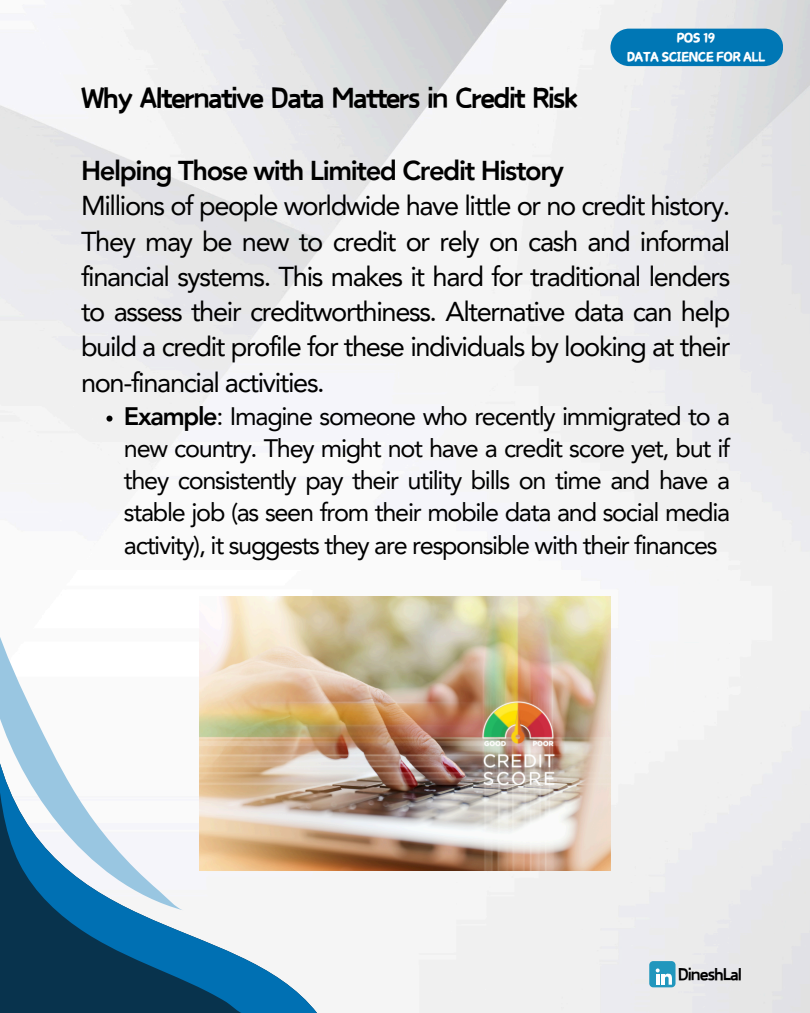
<style>
.page{position:relative;width:810px;height:1013px;background:#fff}
.page>*{position:absolute;margin:0;border:0;box-sizing:border-box;transform-origin:0 0}
.t1{font:900 32.3px "Canva Funny";letter-spacing:-.05em;color:#000}
.t2{font:27.3px/35.2px "Avenir LT Pro";letter-spacing:-.05em;color:#000}
.t3{font:25.3px/32.2px "Avenir LT Pro";letter-spacing:-.05em;color:#000;text-align:justify}
.t4{font:900 19.3px "Canva Funny";letter-spacing:-.05em;color:#000}
.t5{font:14.8px "Canva Champion";letter-spacing:-.05em;color:#fff}
.s1{font-weight:800}
</style>
<div class="page">
<img style="left:0;top:0;width:810px;height:1012px">
<div style="left:649px;top:961px;width:27px;height:26px;background:#2197bd;border-radius:4px"></div>
<svg style="left:656px;top:968px;width:16px;height:16px"></svg>
<div style="left:610px;top:29px;width:173px;height:37px;background:#0077b5"></div>
<svg style="left:0;top:736px;width:317px;height:276px"></svg>
<svg style="left:0;top:617px;width:184px;height:293px"></svg>
<svg style="left:106px;top:415px;width:6px;height:6px"></svg>
<img style="left:199px;top:596px;width:412px;height:274px">
<p class="t1" style="left:81px;top:84px;width:499px">Why Alternative Data Matters in Credit Risk</p>
<p class="t5" style="left:677px;top:30px;width:40px">POS 19</p>
<p class="t5" style="left:627px;top:48px;width:140px">DATA SCIENCE FOR ALL</p>
<p class="t2" style="left:81px;top:155px;width:651px"><span class="s1">Helping Those with Limited Credit History<br></span>Millions of people worldwide have little or no credit history.<br>They may be new to credit or rely on cash and informal financial systems. This makes it hard for traditional lenders to assess their creditworthiness. Alternative data can help build a credit profile for these individuals by looking at their non-financial activities.</p>
<p class="t3" style="left:124px;top:402px;width:608px"><span class="s1">Example</span>: Imagine someone who recently immigrated to a new country. They might not have a credit score yet, but if they consistently pay their utility bills on time and have a stable job (as seen from their mobile data and social media activity), it suggests they are responsible with their finances</p>
<h2 class="t4" style="left:678px;top:965px;width:66px">DineshLal</h2>
</div>
